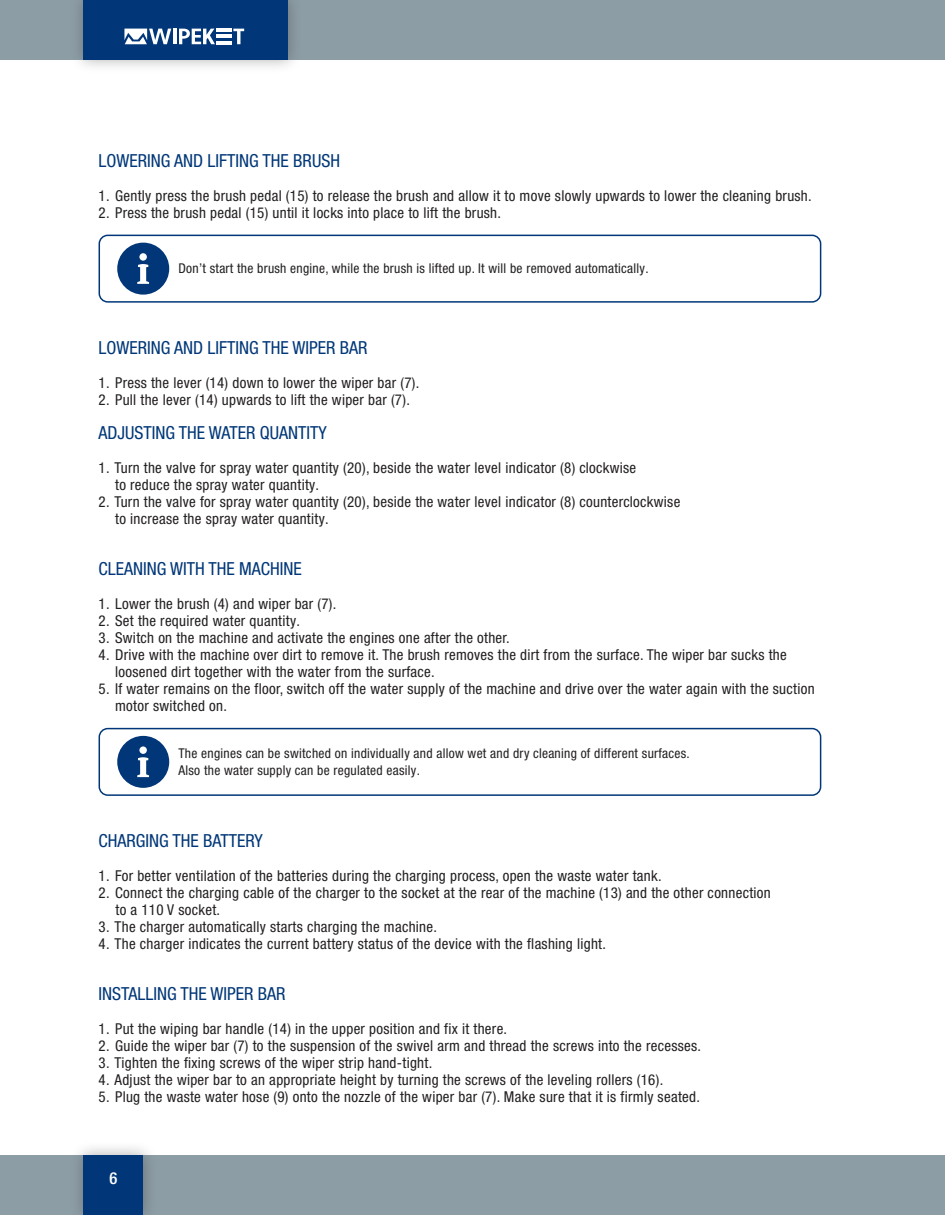
<style>
.page{position:relative;width:945px;height:1215px;background:#fff}
.page>*{position:absolute;margin:0;border:0;box-sizing:border-box;transform-origin:0 0}
.t1{font:condensed 18px "Helvetica Neue LT Pro";color:#013778}
.t2{font:500 condensed 16.5px "Helvetica Neue LT Pro";color:#fff}
.t3{font:condensed 15px/17px "Helvetica Neue LT Pro";letter-spacing:.02em;color:#231f20}
.t4{font:condensed 13.5px/16.5px "Helvetica Neue LT Pro";letter-spacing:.02em;color:#231f20}
</style>
<div class="page">
<div style="left:0;top:0;width:945px;height:60px;background:#8d9da6"></div>
<div style="left:69px;top:0;width:233px;height:74px;background:#231f20;opacity:.35"></div>
<div style="left:84px;top:0;width:204px;height:60px;background:#013778"></div>
<div style="left:0;top:1155px;width:945px;height:60px;background:#8d9da6"></div>
<div style="left:69px;top:1141px;width:89px;height:74px;background:#231f20;opacity:.35"></div>
<div style="left:84px;top:1155px;width:59px;height:60px;background:#013778"></div>
<hr style="left:173px;top:29px;width:3px;height:15px;background:#fff">
<svg style="left:124px;top:29px;width:47px;height:15px"></svg>
<hr style="left:216px;top:29px;width:16px;height:3px;background:#fff">
<hr style="left:216px;top:35px;width:16px;height:3px;background:#fff">
<hr style="left:216px;top:41px;width:16px;height:3px;background:#fff">
<svg style="left:179px;top:29px;width:36px;height:15px"></svg>
<svg style="left:233px;top:29px;width:11px;height:15px"></svg>
<div style="left:99px;top:728px;width:722px;height:68px;border:2px solid #013778;border-radius:9px"></div>
<svg style="left:117px;top:736px;width:52px;height:52px"></svg>
<div style="left:99px;top:235px;width:722px;height:68px;border:2px solid #013778;border-radius:9px"></div>
<svg style="left:117px;top:243px;width:52px;height:52px"></svg>
<p class="t1" style="left:99px;top:150px;width:243px">LOWERING AND LIFTING THE BRUSH</p>
<p class="t3" style="left:99px;top:187px;width:715px">1. Gently press the brush pedal (15) to release the brush and allow it to move slowly upwards to lower the cleaning brush.</p>
<p class="t3" style="left:99px;top:204px;width:404px">2. Press the brush pedal (15) until it locks into place to lift the brush.</p>
<p class="t4" style="left:178px;top:260px;width:472px">Don’t start the brush engine, while the brush is lifted up. It will be removed automatically.</p>
<p class="t1" style="left:99px;top:337px;width:270px">LOWERING AND LIFTING THE WIPER BAR</p>
<p class="t3" style="left:99px;top:374px;width:322px">1. Press the lever (14) down to lower the wiper bar (7).</p>
<p class="t3" style="left:99px;top:391px;width:313px">2. Pull the lever (14) upwards to lift the wiper bar (7).</p>
<p class="t1" style="left:99px;top:422px;width:230px">ADJUSTING THE WATER QUANTITY</p>
<p class="t3" style="left:115px;top:459px;width:523px;text-indent:-17px">1. Turn the valve for spray water quantity (20), beside the water level indicator (8) clockwise to reduce the spray water quantity.</p>
<p class="t3" style="left:115px;top:493px;width:567px;text-indent:-17px">2. Turn the valve for spray water quantity (20), beside the water level indicator (8) counterclockwise to increase the spray water quantity.</p>
<p class="t1" style="left:99px;top:558px;width:205px">CLEANING WITH THE MACHINE</p>
<p class="t3" style="left:99px;top:595px;width:239px">1. Lower the brush (4) and wiper bar (7).</p>
<p class="t3" style="left:99px;top:612px;width:203px">2. Set the required water quantity.</p>
<p class="t3" style="left:99px;top:629px;width:413px">3. Switch on the machine and activate the engines one after the other.</p>
<p class="t3" style="left:115px;top:646px;width:673px;text-indent:-17px">4. Drive with the machine over dirt to remove it. The brush removes the dirt from the surface. The wiper bar sucks the loosened dirt together with the water from the surface.</p>
<p class="t3" style="left:115px;top:680px;width:701px;text-indent:-17px">5. If water remains on the floor, switch off the water supply of the machine and drive over the water again with the suction motor switched on.</p>
<p class="t4" style="left:178px;top:745px;width:513px">The engines can be switched on individually and allow wet and dry cleaning of different surfaces.<br>Also the water supply can be regulated easily.</p>
<p class="t1" style="left:99px;top:830px;width:166px">CHARGING THE BATTERY</p>
<p class="t3" style="left:99px;top:867px;width:565px">1. For better ventilation of the batteries during the charging process, open the waste water tank.</p>
<p class="t3" style="left:116px;top:884px;width:657px;text-indent:-17px">2. Connect the charging cable of the charger to the socket at the rear of the machine (13) and the other connection to a 110 V socket.</p>
<p class="t3" style="left:99px;top:918px;width:340px">3. The charger automatically starts charging the machine.</p>
<p class="t3" style="left:99px;top:935px;width:509px">4. The charger indicates the current battery status of the device with the flashing light.</p>
<p class="t1" style="left:99px;top:983px;width:189px">INSTALLING THE WIPER BAR</p>
<p class="t3" style="left:99px;top:1020px;width:410px">1. Put the wiping bar handle (14) in the upper position and fix it there.</p>
<p class="t3" style="left:99px;top:1037px;width:604px">2. Guide the wiper bar (7) to the suspension of the swivel arm and thread the screws into the recesses.</p>
<p class="t3" style="left:99px;top:1054px;width:335px">3. Tighten the fixing screws of the wiper strip hand-tight.</p>
<p class="t3" style="left:99px;top:1071px;width:566px">4. Adjust the wiper bar to an appropriate height by turning the screws of the leveling rollers (16).</p>
<p class="t3" style="left:99px;top:1088px;width:603px">5. Plug the waste water hose (9) onto the nozzle of the wiper bar (7). Make sure that it is firmly seated.</p>
<p class="t2" style="left:109px;top:1168px;width:9px">6</p>
</div>
